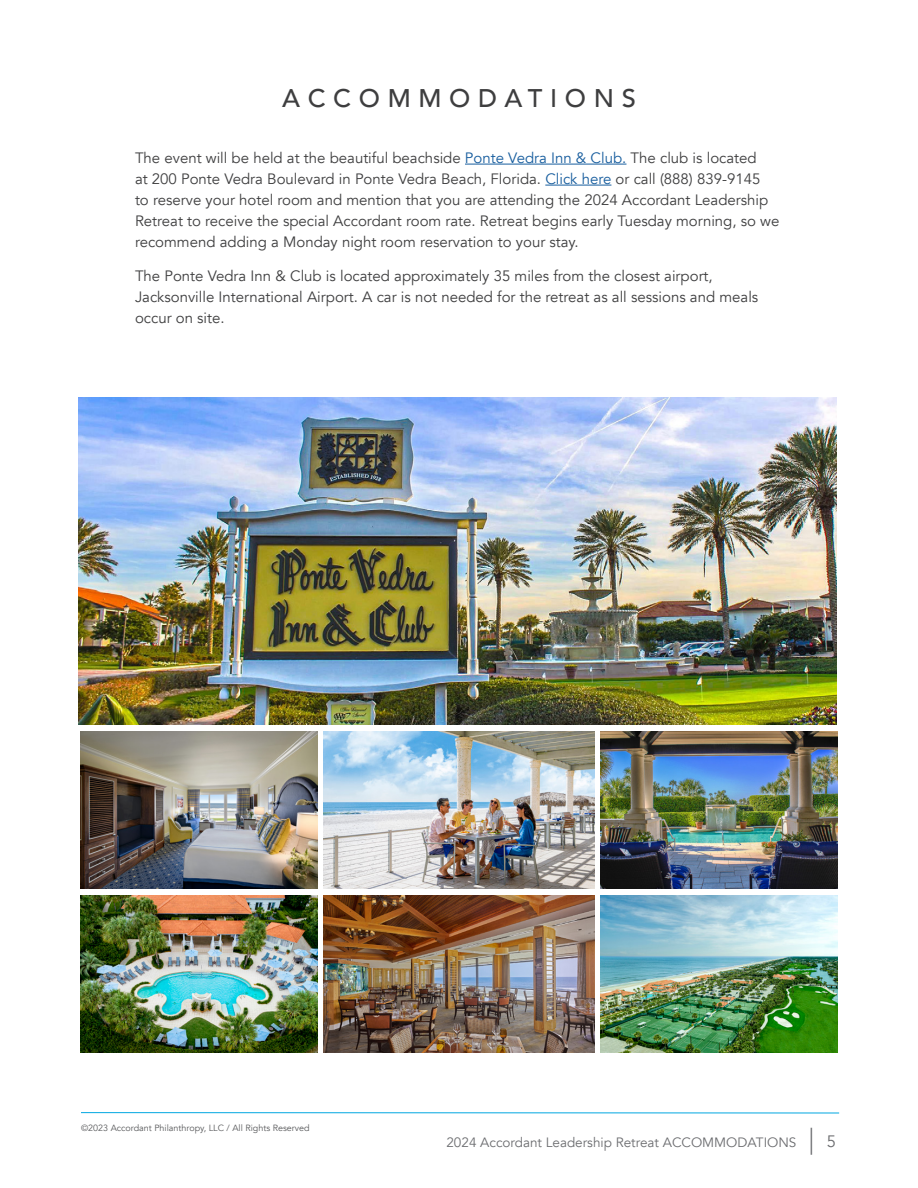
<style>
.page{position:relative;width:918px;height:1188px;background:#fff}
.page>*{position:absolute;margin:0;border:0;box-sizing:border-box;transform-origin:0 0}
.t1{font:300 27px "Avenir";color:#6c6d70}
.Bulleted_List{font:500 25.5px "Avenir";letter-spacing:.3em;color:#3e3e3f}
.Session_Description{font:15px/21px "Avenir";color:#3e3e3f}
.t2{font:13.5px "Avenir";color:#6c6d70}
.t3{font:9px "Avenir";color:#58595b}
.s1{color:#175d9e}
.s2{font-weight:400;font-size:16.5px}
</style>
<div class="page">
<hr style="left:81px;top:1112px;width:758px;height:1px;background:#00a7e1">
<img style="left:79px;top:397px;width:758px;height:328px">
<hr style="left:465px;top:164px;width:161px;height:1px;background:#175d9e">
<hr style="left:545px;top:185px;width:66px;height:1px;background:#175d9e">
<img style="left:80px;top:731px;width:237px;height:158px">
<img style="left:80px;top:895px;width:237px;height:158px">
<img style="left:324px;top:731px;width:270px;height:158px">
<img style="left:324px;top:895px;width:270px;height:158px">
<img style="left:601px;top:731px;width:237px;height:158px">
<img style="left:601px;top:895px;width:237px;height:158px">
<p class="Bulleted_List" style="left:282px;top:76px;width:355px">ACCOMMODATIONS</p>
<p class="Session_Description" style="left:135px;top:148px;width:646px">The event will be held at the beautiful beachside <span class="s1">Ponte Vedra Inn &amp; Club.</span> The club is located<br>at 200 Ponte Vedra Boulevard in Ponte Vedra Beach, Florida. <span class="s1">Click here</span> or call (888) 839-9145<br>to reserve your hotel room and mention that you are attending the 2024 Accordant Leadership Retreat to receive the special Accordant room rate. Retreat begins early Tuesday morning, so we recommend adding a Monday night room reservation to your stay.</p>
<p class="Session_Description" style="left:135px;top:266px;width:625px">The Ponte Vedra Inn &amp; Club is located approximately 35 miles from the closest airport,<br>Jacksonville International Airport. A car is not needed for the retreat as all sessions and meals occur on site.</p>
<p class="t3" style="left:81px;top:1123px;width:230px">©2023 Accordant Philanthropy, LLC / All Rights Reserved</p>
<p class="t2" style="left:446px;top:1134px;width:352px">2024 Accordant Leadership Retreat ACCOMMODATIONS</p>
<h1 class="t1" style="left:808px;top:1123px;width:29px">| <span class="s2">5</span></h1>
</div>
